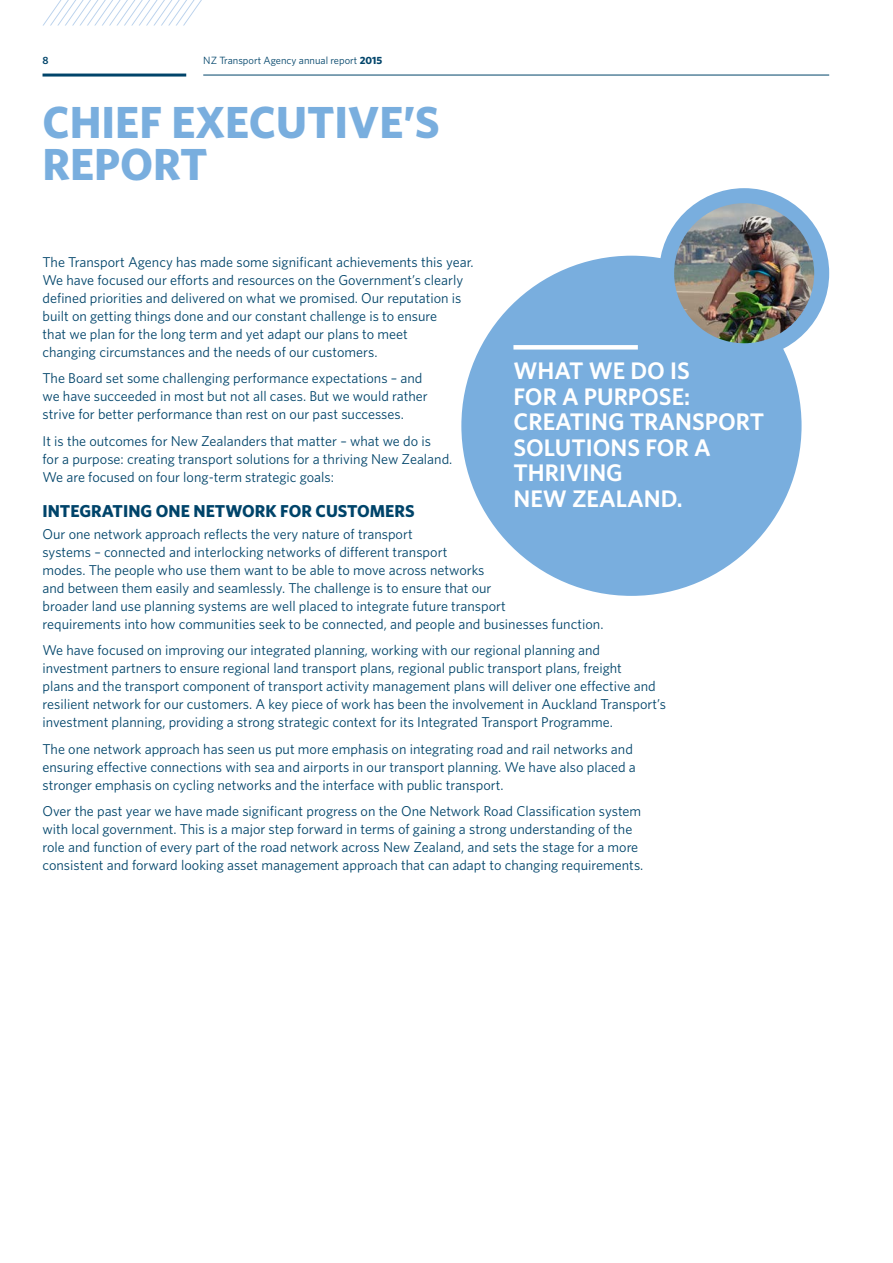
<style>
.page{position:relative;width:893px;height:1263px;background:#fff}
.page>*{position:absolute;margin:0;border:0;box-sizing:border-box;transform-origin:0 0}
.t1{font:700 45px/42px "Whitney";color:#79aede}
.t2{font:600 24px/25.5px "Whitney";color:#fff}
.t3{font:700 17.25px "Whitney";color:#00446a}
.t4{font:14.25px/18px "Whitney";color:#00446a}
.t5{font:10.5px "Whitney";color:#00446a}
.t6{font:600 10.5px "Whitney";color:#00446a}
.s1{font-weight:700}
</style>
<div class="page">
<hr style="left:43px;top:74px;width:143px;height:3px;background:#00446a">
<hr style="left:203px;top:75px;width:626px;height:1px;background:#00446a">
<svg style="left:42px;top:0;width:160px;height:26px"></svg>
<div style="left:461px;top:256px;width:340px;height:340px;background:#79aede;border-radius:50%"></div>
<div style="left:513px;top:345px;width:125px;height:5px;background:#fff"></div>
<img style="left:667px;top:196px;width:155px;height:149px">
<div style="left:659px;top:188px;width:170px;height:170px;border:15px solid #79aede;border-radius:50%"></div>
<p class="t6" style="left:43px;top:53px;width:8px">8</p>
<p class="t5" style="left:203px;top:53px;width:180px">NZ Transport Agency annual report <span class="s1">2015</span></p>
<h1 class="t1" style="left:43px;top:100px;width:399px">CHIEF EXECUTIVE’S<br>REPORT</h1>
<p class="t4" style="left:43px;top:252px;width:433px">The Transport Agency has made some significant achievements this year.<br>We have focused our efforts and resources on the Government’s clearly defined priorities and delivered on what we promised. Our reputation is built on getting things done and our constant challenge is to ensure<br>that we plan for the long term and yet adapt our plans to meet<br>changing circumstances and the needs of our customers.</p>
<p class="t4" style="left:43px;top:369px;width:387px">The Board set some challenging performance expectations – and we have succeeded in most but not all cases. But we would rather strive for better performance than rest on our past successes.</p>
<p class="t4" style="left:43px;top:431px;width:411px">It is the outcomes for New Zealanders that matter – what we do is<br>for a purpose: creating transport solutions for a thriving New Zealand.<br>We are focused on four long-term strategic goals:</p>
<p class="t3" style="left:43px;top:499px;width:374px">INTEGRATING ONE NETWORK FOR CUSTOMERS</p>
<p class="t4" style="left:43px;top:524px;width:562px">Our one network approach reflects the very nature of transport<br>systems – connected and interlocking networks of different transport<br>modes. The people who use them want to be able to move across networks<br>and between them easily and seamlessly. The challenge is to ensure that our<br>broader land use planning systems are well placed to integrate future transport<br>requirements into how communities seek to be connected, and people and businesses function.</p>
<p class="t4" style="left:43px;top:641px;width:625px">We have focused on improving our integrated planning, working with our regional planning and investment partners to ensure regional land transport plans, regional public transport plans, freight<br>plans and the transport component of transport activity management plans will deliver one effective and resilient network for our customers. A key piece of work has been the involvement in Auckland Transport’s investment planning, providing a strong strategic context for its Integrated Transport Programme.</p>
<p class="t4" style="left:43px;top:739px;width:595px">The one network approach has seen us put more emphasis on integrating road and rail networks and ensuring effective connections with sea and airports in our transport planning. We have also placed a stronger emphasis on cycling networks and the interface with public transport.</p>
<p class="t4" style="left:43px;top:802px;width:602px">Over the past year we have made significant progress on the One Network Road Classification system with local government. This is a major step forward in terms of gaining a strong understanding of the role and function of every part of the road network across New Zealand, and sets the stage for a more consistent and forward looking asset management approach that can adapt to changing requirements.</p>
<h2 class="t2" style="left:513px;top:358px;width:252px">WHAT WE DO IS<br>FOR A PURPOSE:<br>CREATING TRANSPORT<br>SOLUTIONS FOR A<br>THRIVING<br>NEW ZEALAND.</h2>
</div>
